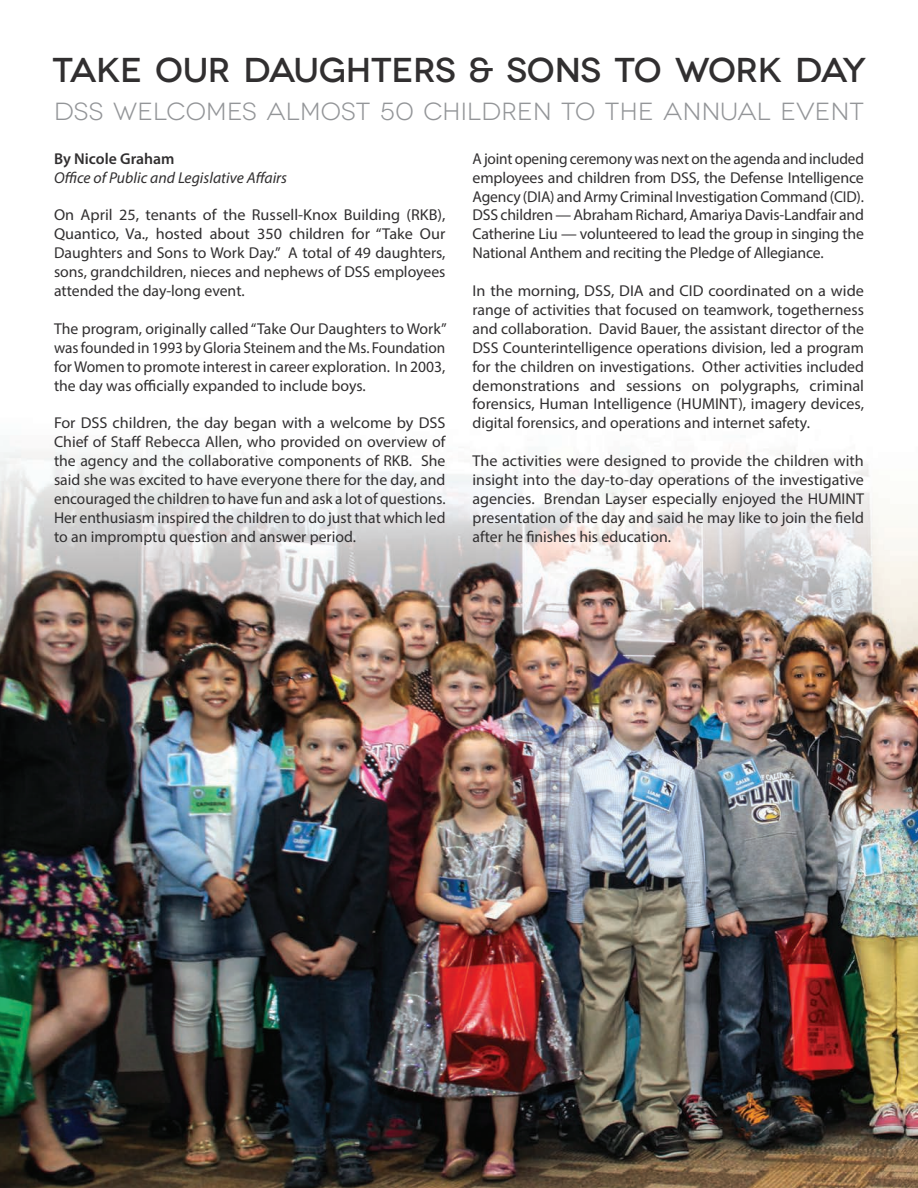
<style>
.page{position:relative;width:918px;height:1188px;background:#fff}
.page>*{position:absolute;margin:0;border:0;box-sizing:border-box;transform-origin:0 0}
.t1{font:500 34.5px "Novecentowide";letter-spacing:-.01em;color:#312f30}
.t2{font:24.75px "Novecentowide";letter-spacing:.01em;color:#939598}
.t3{font:15.75px/18.9px "Myriad Pro";color:#312f30;text-align:justify}
.t4{font:italic 15.75px "Myriad Pro";color:#312f30}
.t5{font:600 15.75px "Myriad Pro";color:#312f30}
</style>
<div class="page">
<img style="left:0;top:447px;width:918px;height:741px">
<h1 class="t1" style="left:52px;top:49px;width:815px">TAKE OUR DAUGHTERS &amp; SONS TO WORK DAY</h1>
<h2 class="t2" style="left:54px;top:97px;width:812px">DSS WELCOMES ALMOST 50 CHILDREN TO THE ANNUAL EVENT</h2>
<p class="t5" style="left:54px;top:148px;width:122px">By Nicole Graham</p>
<p class="t4" style="left:54px;top:168px;width:235px">Office of Public and Legislative Affairs</p>
<p class="t3" style="left:54px;top:206px;width:393px">On April 25, tenants of the Russell-Knox Building (RKB), Quantico, Va., hosted about 350 children for “Take Our Daughters and Sons to Work Day.” A total of 49 daughters, sons, grandchildren, nieces and nephews of DSS employees attended the day-long event.</p>
<p class="t3" style="left:54px;top:319px;width:394px">The program, originally called “Take Our Daughters to Work” was founded in 1993 by Gloria Steinem and the Ms. Foundation for Women to promote interest in career exploration. In 2003, the day was officially expanded to include boys.</p>
<p class="t3" style="left:54px;top:413px;width:393px">For DSS children, the day began with a welcome by DSS Chief of Staff Rebecca Allen, who provided on overview of the agency and the collaborative components of RKB. She said she was excited to have everyone there for the day, and encouraged the children to have fun and ask a lot of questions.<br>Her enthusiasm inspired the children to do just that which led to an impromptu question and answer period.</p>
<p class="t3" style="left:472px;top:149px;width:393px">A joint opening ceremony was next on the agenda and included employees and children from DSS, the Defense Intelligence Agency (DIA) and Army Criminal Investigation Command (CID).<br>DSS children — Abraham Richard, Amariya Davis-Landfair and Catherine Liu — volunteered to lead the group in singing the National Anthem and reciting the Pledge of Allegiance.</p>
<p class="t3" style="left:472px;top:281px;width:393px">In the morning, DSS, DIA and CID coordinated on a wide range of activities that focused on teamwork, togetherness and collaboration. David Bauer, the assistant director of the DSS Counterintelligence operations division, led a program for the children on investigations. Other activities included demonstrations and sessions on polygraphs, criminal forensics, Human Intelligence (HUMINT), imagery devices, digital forensics, and operations and internet safety.</p>
<p class="t3" style="left:472px;top:451px;width:393px">The activities were designed to provide the children with insight into the day-to-day operations of the investigative agencies. Brendan Layser especially enjoyed the HUMINT presentation of the day and said he may like to join the field after he finishes his education.</p>
</div>
